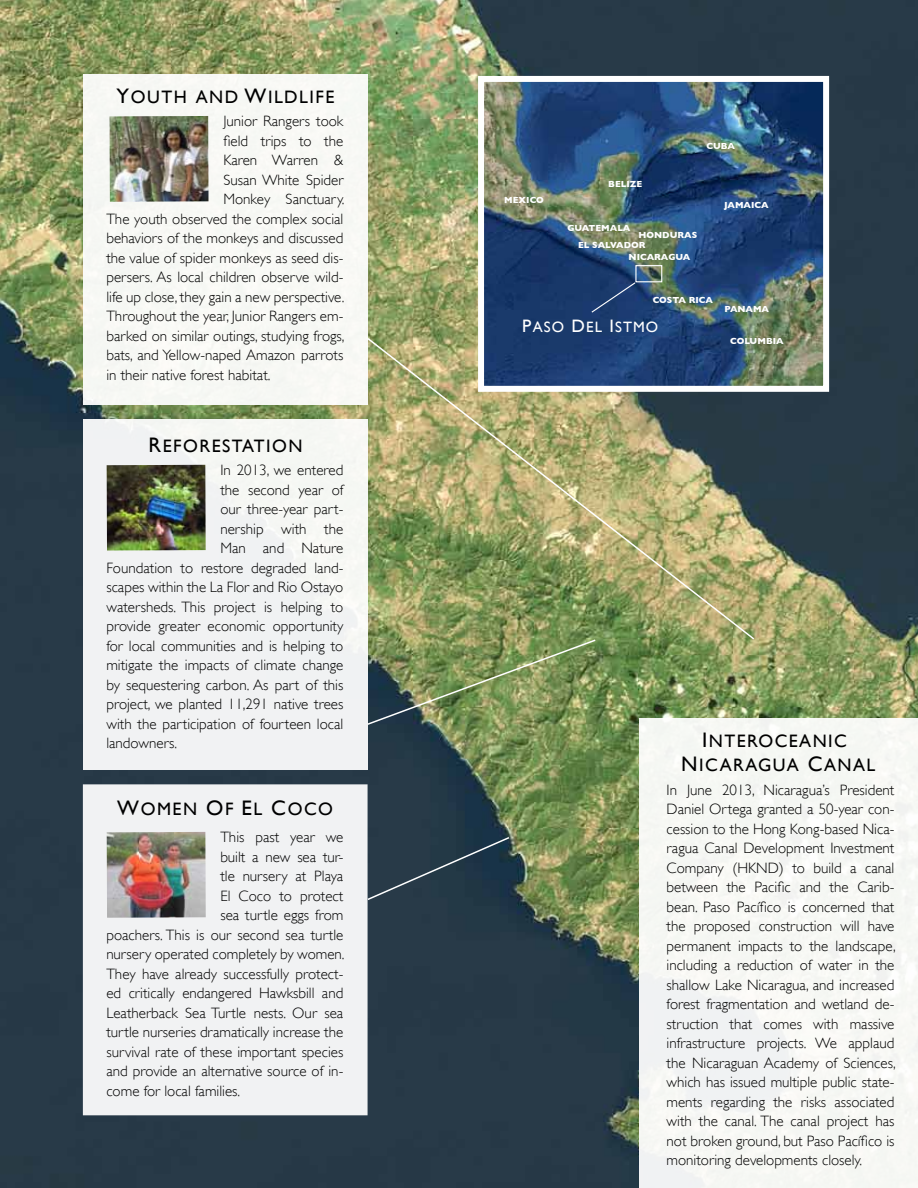
<style>
.page{position:relative;width:918px;height:1188px;background:#fff}
.page>*{position:absolute;margin:0;border:0;box-sizing:border-box;transform-origin:0 0}
.t1{font:18px/24px "Gill Sans";letter-spacing:.08em;color:#000;text-align:center}
.t2{font:300 15px/19.5px "Gill Sans";color:#000;text-align:justify}
.t3{font:15px "Gill Sans";letter-spacing:.07em;color:#fff}
.t4{font:700 9px "Gill Sans";color:#fff}
.s1{font-size:21px}
.s2{font-size:18px}
</style>
<div class="page">
<img style="left:0;top:0;width:918px;height:1188px">
<div style="left:83px;top:74px;width:285px;height:331px;background:#f7f8f5"></div>
<svg style="left:368px;top:836px;width:143px;height:65px"></svg>
<div style="left:83px;top:784px;width:285px;height:331px;background:#f1f2f3"></div>
<img style="left:110px;top:116px;width:99px;height:86px">
<img style="left:368px;top:641px;width:229px;height:85px">
<div style="left:83px;top:420px;width:285px;height:350px;background:#f1f2f3"></div>
<svg style="left:366px;top:337px;width:390px;height:304px"></svg>
<img style="left:485px;top:83px;width:337px;height:302px">
<div style="left:478px;top:76px;width:351px;height:316px;border:6px solid #fff"></div>
<div style="left:635px;top:265px;width:27px;height:17px;border:1px solid #fff"></div>
<svg style="left:590px;top:281px;width:47px;height:33px"></svg>
<div style="left:639px;top:718px;width:279px;height:470px;background:#f6f7f4"></div>
<img style="left:107px;top:832px;width:99px;height:86px">
<img style="left:107px;top:465px;width:99px;height:86px">
<p class="t1" style="left:117px;top:84px;width:219px"><span class="s1">Y</span>OUTH AND <span class="s1">W</span>ILDLIFE</p>
<p class="t2" style="left:223px;top:112px;width:121px">Junior Rangers took</p>
<p class="t2" style="left:223px;top:131px;width:121px">field trips to the</p>
<p class="t2" style="left:223px;top:151px;width:121px">Karen Warren &amp;</p>
<p class="t2" style="left:223px;top:170px;width:121px">Susan White Spider</p>
<p class="t2" style="left:223px;top:190px;width:123px">Monkey Sanctuary.</p>
<p class="t2" style="left:106px;top:209px;width:239px">The youth observed the complex social</p>
<p class="t2" style="left:106px;top:229px;width:239px">behaviors of the monkeys and discussed</p>
<p class="t2" style="left:106px;top:248px;width:238px">the value of spider monkeys as seed dis-</p>
<p class="t2" style="left:106px;top:268px;width:239px">persers. As local children observe wild-</p>
<p class="t2" style="left:106px;top:287px;width:240px">life up close, they gain a new perspective.</p>
<p class="t2" style="left:106px;top:307px;width:238px">Throughout the year, Junior Rangers em-</p>
<p class="t2" style="left:106px;top:326px;width:240px">barked on similar outings, studying frogs,</p>
<p class="t2" style="left:106px;top:346px;width:239px">bats, and Yellow-naped Amazon parrots</p>
<p class="t2" style="left:106px;top:365px;width:166px">in their native forest habitat.</p>
<p class="t1" style="left:148px;top:434px;width:156px"><span class="s1">R</span>EFORESTATION</p>
<p class="t2" style="left:220px;top:460px;width:125px">In 2013, we entered</p>
<p class="t2" style="left:220px;top:480px;width:125px">the second year of</p>
<p class="t2" style="left:220px;top:499px;width:125px">our three-year part-</p>
<p class="t2" style="left:220px;top:519px;width:124px">nership with the</p>
<p class="t2" style="left:220px;top:538px;width:125px">Man and Nature</p>
<p class="t2" style="left:106px;top:558px;width:239px">Foundation to restore degraded land-</p>
<p class="t2" style="left:106px;top:577px;width:238px">scapes within the La Flor and Rio Ostayo</p>
<p class="t2" style="left:106px;top:597px;width:239px">watersheds. This project is helping to</p>
<p class="t2" style="left:106px;top:616px;width:238px">provide greater economic opportunity</p>
<p class="t2" style="left:106px;top:636px;width:238px">for local communities and is helping to</p>
<p class="t2" style="left:106px;top:655px;width:238px">mitigate the impacts of climate change</p>
<p class="t2" style="left:106px;top:675px;width:239px">by sequestering carbon. As part of this</p>
<p class="t2" style="left:106px;top:694px;width:239px">project, we planted 11,291 native trees</p>
<p class="t2" style="left:106px;top:714px;width:238px">with the participation of fourteen local</p>
<p class="t2" style="left:106px;top:733px;width:72px">landowners.</p>
<p class="t1" style="left:117px;top:797px;width:217px"><span class="s1">W</span>OMEN <span class="s1">O</span>F <span class="s1">E</span>L <span class="s1">C</span>OCO</p>
<p class="t2" style="left:220px;top:827px;width:125px">This past year we</p>
<p class="t2" style="left:220px;top:847px;width:124px">built a new sea tur-</p>
<p class="t2" style="left:220px;top:866px;width:124px">tle nursery at Playa</p>
<p class="t2" style="left:220px;top:886px;width:124px">El Coco to protect</p>
<p class="t2" style="left:220px;top:905px;width:124px">sea turtle eggs from</p>
<p class="t2" style="left:106px;top:925px;width:239px">poachers. This is our second sea turtle</p>
<p class="t2" style="left:106px;top:944px;width:240px">nursery operated completely by women.</p>
<p class="t2" style="left:106px;top:964px;width:238px">They have already successfully protect-</p>
<p class="t2" style="left:106px;top:983px;width:238px">ed critically endangered Hawksbill and</p>
<p class="t2" style="left:106px;top:1003px;width:238px">Leatherback Sea Turtle nests. Our sea</p>
<p class="t2" style="left:106px;top:1022px;width:238px">turtle nurseries dramatically increase the</p>
<p class="t2" style="left:106px;top:1042px;width:238px">survival rate of these important species</p>
<p class="t2" style="left:106px;top:1061px;width:238px">and provide an alternative source of in-</p>
<p class="t2" style="left:106px;top:1081px;width:135px">come for local families.</p>
<p class="t4" style="left:504px;top:194px;width:41px">MEXICO</p>
<p class="t4" style="left:706px;top:141px;width:30px">CUBA</p>
<p class="t4" style="left:608px;top:178px;width:36px">BELIZE</p>
<p class="t4" style="left:567px;top:223px;width:65px">GUATEMALA</p>
<p class="t4" style="left:639px;top:229px;width:60px">HONDURAS</p>
<p class="t4" style="left:578px;top:240px;width:69px">EL SALVADOR</p>
<p class="t4" style="left:724px;top:200px;width:46px">JAMAICA</p>
<p class="t4" style="left:629px;top:251px;width:63px">NICARAGUA</p>
<p class="t4" style="left:653px;top:294px;width:62px">COSTA RICA</p>
<p class="t4" style="left:725px;top:304px;width:46px">PANAMA</p>
<p class="t3" style="left:522px;top:318px;width:137px"><span class="s2">P</span>ASO <span class="s2">D</span>EL <span class="s2">I</span>STMO</p>
<p class="t4" style="left:730px;top:335px;width:55px">COLUMBIA</p>
<p class="t1" style="left:681px;top:728px;width:196px"><span class="s1">I</span>NTEROCEANIC<br><span class="s1">N</span>ICARAGUA <span class="s1">C</span>ANAL</p>
<p class="t2" style="left:667px;top:780px;width:231px">In June 2013, Nicaragua’s President Daniel Ortega granted a 50-year con&shy;cession to the Hong Kong-based Nica&shy;ragua Canal Development Investment Company (HKND) to build a canal between the Pacific and the Carib&shy;bean. Paso Pacífico is concerned that the proposed construction will have permanent impacts to the landscape, including a reduction of water in the shallow Lake Nicaragua, and increased forest fragmentation and wetland de&shy;struction that comes with massive infrastructure projects. We applaud the Nicaraguan Academy of Sciences, which has issued multiple public state&shy;ments regarding the risks associated with the canal. The canal project has not broken ground, but Paso Pacífico is monitoring developments closely.</p>
</div>
